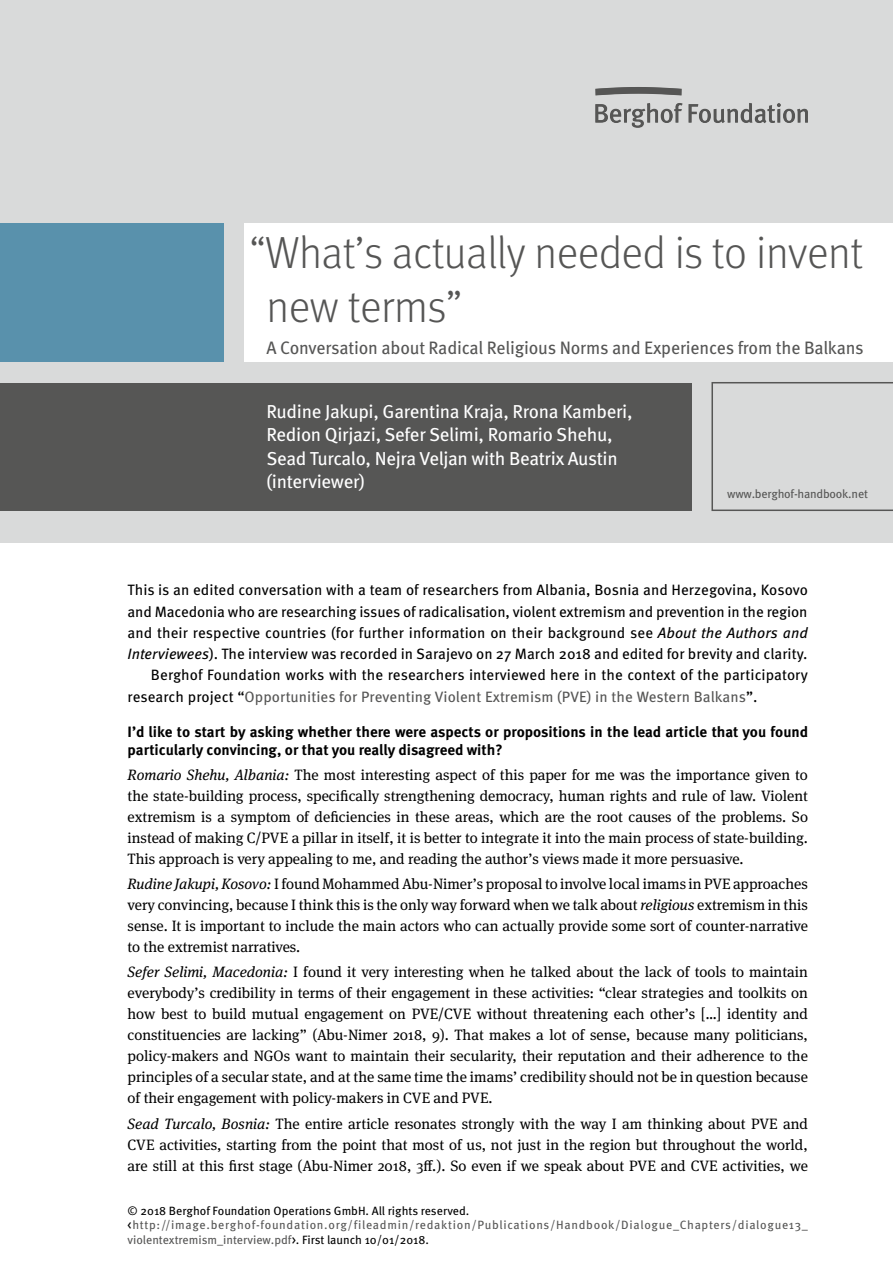
<style>
.page{position:relative;width:893px;height:1263px;background:#fff}
.page>*{position:absolute;margin:0;border:0;box-sizing:border-box;transform-origin:0 0}
.t1{font:300 45px/54px "Meta Pro";letter-spacing:-.01em;color:#565655}
.H2_Autor{font:18.75px/23.2px "Meta Pro";letter-spacing:-.015em;color:#fff}
.H2_Untertitel{font:18px "Meta Pro";letter-spacing:-.01em;color:#565655}
.Fließtext__erster_Ab{font:15px/21px "Meta Serif Pro";color:#000;text-align:justify}
.Box_Fließtext__erste{font:15px/21.3px "Meta Pro";color:#000;text-align:justify}
.Box_Fließtext{font:15px/21.3px "Meta Pro";letter-spacing:.005em;color:#000}
.Questions{font:700 15px/18px "Meta Pro";color:#000}
.Fußnote{font:12px/14.4px "Meta Pro";letter-spacing:.055em;color:#565655}
.Fußnote-2{font:12px "Meta Pro";color:#000}
.H2_Autor-2{font:12px "Meta Pro";letter-spacing:-.015em;color:#565655}
.s1{font-style:italic}
.s2{color:#565655}
.s3{color:#000}
</style>
<div class="page">
<div style="left:0;top:0;width:893px;height:542px;background:#d9dada"></div>
<div style="left:0;top:223px;width:223px;height:138px;background:#5991ac"></div>
<svg style="left:595px;top:103px;width:213px;height:25px"></svg>
<svg style="left:595px;top:87px;width:87px;height:8px"></svg>
<div style="left:0;top:383px;width:691px;height:127px;background:#565655"></div>
<div style="left:244px;top:223px;width:649px;height:138px;background:#fff"></div>
<svg style="left:711px;top:382px;width:182px;height:129px"></svg>
<h2 class="t1" style="left:266px;top:223px;width:598px;text-indent:-17px">“What’s actually needed is to invent new terms”</h2>
<p class="H2_Untertitel" style="left:266px;top:334px;width:599px">A Conversation about Radical Religious Norms and Experiences from the Balkans</p>
<p class="H2_Autor" style="left:266px;top:399px;width:368px">Rudine Jakupi, Garentina Kraja, Rrona Kamberi, Redion Qirjazi, Sefer Selimi, Romario Shehu, Sead Turcalo, Nejra Veljan with Beatrix Austin (interviewer)</p>
<p class="H2_Autor-2" style="left:727px;top:485px;width:142px">www.berghof-handbook.net</p>
<p class="Box_Fließtext__erste" style="left:128px;top:578px;width:682px">This is an edited conversation with a team of researchers from Albania, Bosnia and Herzegovina, Kosovo and Macedonia who are researching issues of radicalisation, violent extremism and prevention in the region and their respective countries (for further information on their background see <span class="s1">About the Authors and Interviewees</span>). The interview was recorded in Sarajevo on 27 March 2018 and edited for brevity and clarity.</p>
<p class="Box_Fließtext" style="left:128px;top:663px;width:682px;text-indent:23px">Berghof Foundation works with the researchers interviewed here in the context of the participatory research project “<span class="s2">Opportunities for Preventing Violent Extremism (PVE) in the Western Balkans</span>”.</p>
<p class="Questions" style="left:128px;top:721px;width:682px">I’d like to start by asking whether there were aspects or propositions in the lead article that you found particularly convincing, or that you really disagreed with?</p>
<p class="Fließtext__erster_Ab" style="left:128px;top:763px;width:682px"><span class="s1">Romario Shehu, Albania:</span> The most interesting aspect of this paper for me was the importance given to the state-building process, specifically strengthening democracy, human rights and rule of law. Violent extremism is a symptom of deficiencies in these areas, which are the root causes of the problems. So instead of making C/PVE a pillar in itself, it is better to integrate it into the main process of state-building.<br>This approach is very appealing to me, and reading the author’s views made it more persuasive.</p>
<p class="Fließtext__erster_Ab" style="left:128px;top:873px;width:682px"><span class="s1">Rudine Jakupi, Kosovo:</span> I found Mohammed Abu-Nimer’s proposal to involve local imams in PVE approaches very convincing, because I think this is the only way forward when we talk about <span class="s1">religious</span> extremism in this sense. It is important to include the main actors who can actually provide some sort of counter-narrative to the extremist narratives.</p>
<p class="Fließtext__erster_Ab" style="left:128px;top:961px;width:682px"><span class="s1">Sefer Selimi, Macedonia:</span> I found it very interesting when he talked about the lack of tools to maintain everybody’s credibility in terms of their engagement in these activities: “clear strategies and toolkits on how best to build mutual engagement on PVE/CVE without threatening each other’s […] identity and constituencies are lacking” (Abu-Nimer 2018, 9). That makes a lot of sense, because many politicians, policy-makers and NGOs want to maintain their secularity, their reputation and their adherence to the principles of a secular state, and at the same time the imams’ credibility should not be in question because of their engagement with policy-makers in CVE and PVE.</p>
<p class="Fließtext__erster_Ab" style="left:128px;top:1112px;width:682px"><span class="s1">Sead Turcalo, Bosnia:</span> The entire article resonates strongly with the way I am thinking about PVE and CVE activities, starting from the point that most of us, not just in the region but throughout the world, are still at this first stage (Abu-Nimer 2018, 3ff.). So even if we speak about PVE and CVE activities, we</p>
<p class="Fußnote-2" style="left:128px;top:1201px;width:343px">© 2018 Berghof Foundation Operations GmbH. All rights reserved.</p>
<p class="Fußnote" style="left:128px;top:1217px;width:682px"><span class="s3">&lt;</span>http://image.berghof-foundation.org/fileadmin/redaktion/Publications/Handbook/Dialogue_Chapters/dialogue13_ violentextremism_interview.pdf<span class="s3">&gt;. First launch 10/01/2018.</span></p>
</div>
